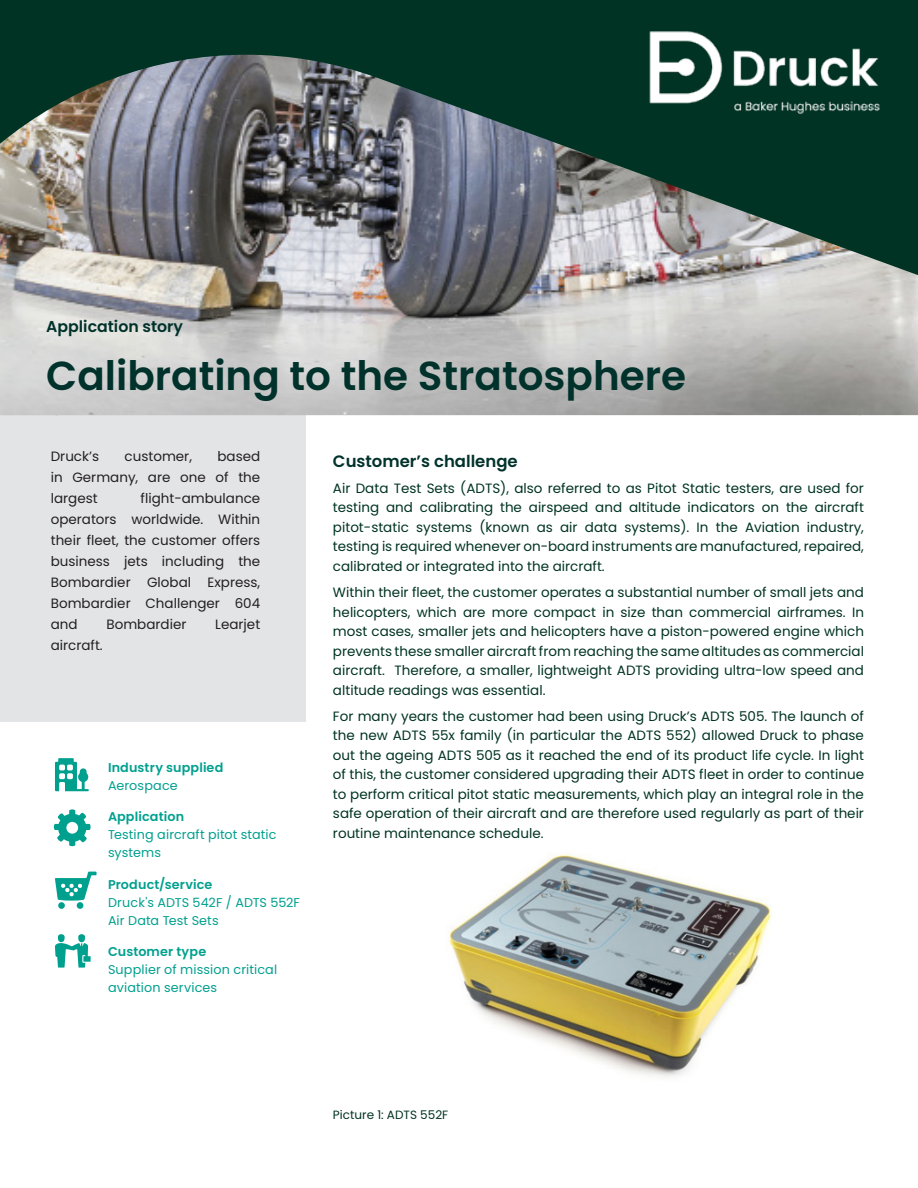
<style>
.page{position:relative;width:918px;height:1188px;background:#fff}
.page>*{position:absolute;margin:0;border:0;box-sizing:border-box;transform-origin:0 0}
._10_5pt-body_subhead{font:600 40.5px "Poppins";color:#00322b}
._8_5pt-body_text{font:600 16.5px "Poppins";color:#00322b}
._10_5pt-body_subhead-2{font:600 15.75px "Poppins";color:#00322b}
._8_5pt-bullet{font:13.5px/19.5px "Poppins";color:#003323;text-align:justify}
._8_5pt-body_text-2{font:13.5px/21px "Poppins";color:#231f20;text-align:justify}
._9_5pt_12-body_text{font:12.75px/18px "Poppins";letter-spacing:.01em;color:#00a08f}
._9_5pt_12-body_text-2{font:600 12.75px/18px "Poppins";letter-spacing:.01em;color:#00a08f}
._8_5pt-body_text-3{font:12px "Poppins";color:#003323}
.s1{font-weight:400}
.s2{font-weight:600}
</style>
<div class="page">
<div style="left:0;top:415px;width:306px;height:306px;background:#e3e4e6"></div>
<div style="left:0;top:0;width:918px;height:298px;background:#003323"></div>
<img style="left:0;top:55px;width:918px;height:360px">
<svg style="left:55px;top:758px;width:34px;height:33px"></svg>
<svg style="left:53px;top:809px;width:38px;height:37px"></svg>
<svg style="left:55px;top:934px;width:36px;height:34px"></svg>
<div style="left:77px;top:902px;width:6px;height:7px;background:#00a08f;border-radius:50%"></div>
<div style="left:58px;top:902px;width:7px;height:7px;background:#00a08f;border-radius:50%"></div>
<svg style="left:55px;top:872px;width:42px;height:29px"></svg>
<img style="left:448px;top:853px;width:323px;height:224px">
<img style="left:615px;top:31px;width:273px;height:106px">
<p class="_10_5pt-body_subhead-2" style="left:46px;top:317px;width:138px">Application story</p>
<p class="_10_5pt-body_subhead" style="left:46px;top:352px;width:641px">Calibrating to the Stratosphere</p>
<p class="_8_5pt-body_text-2" style="left:51px;top:446px;width:211px;text-indent:167px">based in Germany, are one of the largest</p>
<p class="_8_5pt-body_text-2" style="left:51px;top:446px;width:50px">Druck’s</p>
<p class="_8_5pt-body_text-2" style="left:125px;top:446px;width:69px">customer,</p>
<p class="_8_5pt-body_text-2" style="left:51px;top:488px;width:211px;text-indent:90px">flight-ambulance operators worldwide. Within their fleet, the customer offers business jets including the Bombardier Global Express, Bombardier Challenger 604 and</p>
<p class="_8_5pt-body_text-2" style="left:106px;top:614px;width:81px">Bombardier</p>
<p class="_8_5pt-body_text-2" style="left:215px;top:614px;width:46px">Learjet</p>
<p class="_8_5pt-body_text-2" style="left:51px;top:635px;width:54px">aircraft.</p>
<p class="_9_5pt_12-body_text-2" style="left:108px;top:758px;width:117px">Industry supplied<br><span class="s1">Aerospace</span></p>
<p class="_9_5pt_12-body_text" style="left:108px;top:808px;width:170px"><span class="s2">Application<br></span>Testing aircraft pitot static systems</p>
<p class="_9_5pt_12-body_text" style="left:108px;top:875px;width:194px"><span class="s2">Product/service<br></span>Druck's ADTS 542F / ADTS 552F<br>Air Data Test Sets</p>
<p class="_9_5pt_12-body_text" style="left:108px;top:943px;width:171px"><span class="s2">Customer type<br></span>Supplier of mission critical aviation services</p>
<p class="_8_5pt-body_text" style="left:333px;top:451px;width:186px">Customer’s challenge</p>
<p class="_8_5pt-bullet" style="left:333px;top:479px;width:533px">Air Data Test Sets (ADTS), also referred to as Pitot Static testers, are used for testing and calibrating the airspeed and altitude indicators on the aircraft pitot-static systems (known as air data systems). In the Aviation industry, testing is required whenever on-board instruments are manufactured, repaired, calibrated or integrated into the aircraft.</p>
<p class="_8_5pt-bullet" style="left:333px;top:583px;width:533px">Within their fleet, the customer operates a substantial number of small jets and helicopters, which are more compact in size than commercial airframes. In most cases, smaller jets and helicopters have a piston-powered engine which prevents these smaller aircraft from reaching the same altitudes as commercial aircraft. Therefore, a smaller, lightweight ADTS providing ultra-low speed and altitude readings was essential.</p>
<p class="_8_5pt-bullet" style="left:333px;top:707px;width:533px">For many years the customer had been using Druck’s ADTS 505. The launch of the new ADTS 55x family (in particular the ADTS 552) allowed Druck to phase out the ageing ADTS 505 as it reached the end of its product life cycle. In light of this, the customer considered upgrading their ADTS fleet in order to continue to perform critical pitot static measurements, which play an integral role in the safe operation of their aircraft and are therefore used regularly as part of their routine maintenance schedule.</p>
<p class="_8_5pt-body_text-3" style="left:333px;top:1107px;width:117px">Picture 1: ADTS 552F</p>
</div>
